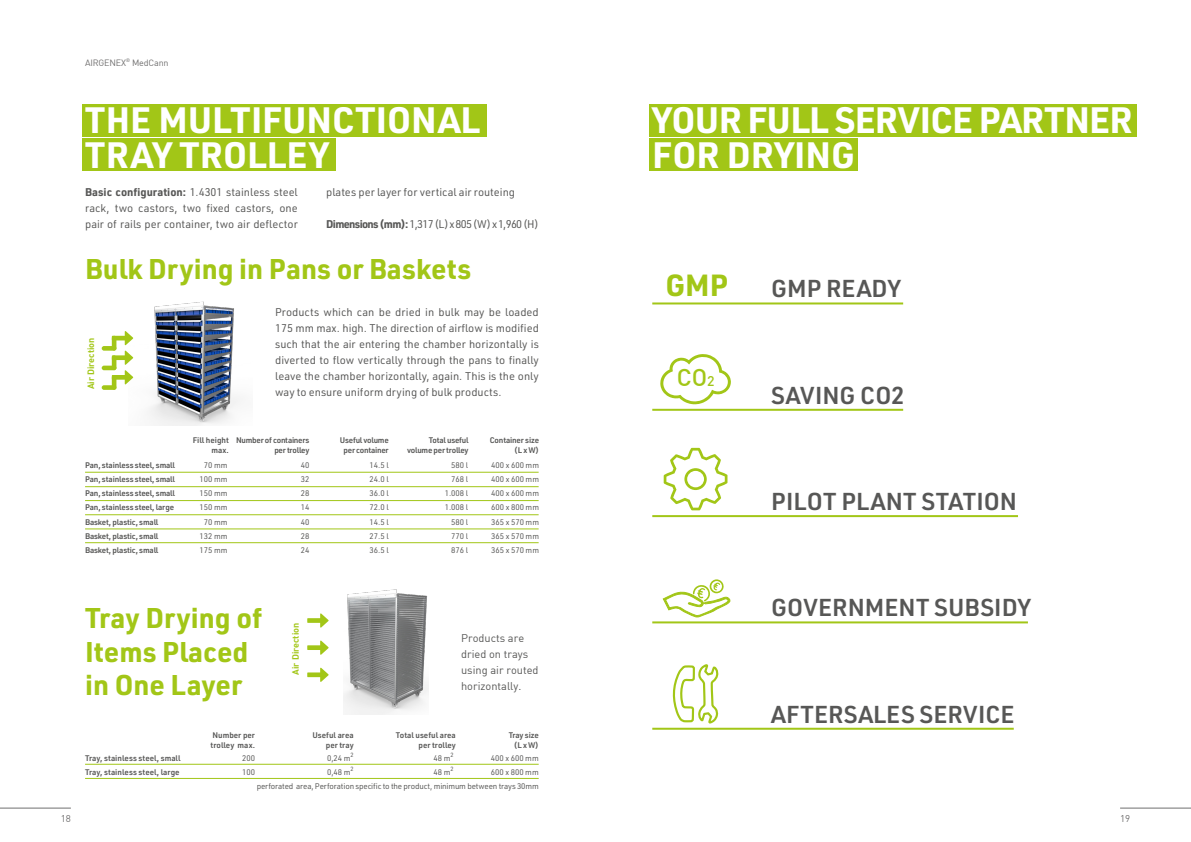
<style>
.page{position:relative;width:1191px;height:842px;background:#fff}
.page>*{position:absolute;margin:0;border:0;box-sizing:border-box;transform-origin:0 0}
.t1{font:700 36px/34.2px "URWDIN";letter-spacing:-.02em;color:#fff}
.t2{font:700 36px/34.2px "URWDIN";color:#fff}
.t3{font:700 30px "URWDIN";color:#a2c617}
.t4{font:700 28px/33.6px "URWDIN";color:#a2c617}
.t5{font:600 24px "URWDIN";color:#575756}
.t6{font:500 23.9px "DIN";color:#a2c617}
.t7{font:11px/16px "URWDIN";color:#575756;text-align:justify}
.t8{font:11px/16px "DIN";color:#575756}
.t9{font:11px "URWDIN";letter-spacing:-.06em;color:#575756}
.t10{font:9.7px "DIN";color:#706f6f}
.t11{font:9px "DIN Bold";color:#a2c617}
.t12{font:9px "DIN";letter-spacing:-.02em;color:#706f6f}
.t13{font:600 8px/10px "URWDIN";letter-spacing:-.02em;color:#575756;text-align:right}
.t14{font:8px/14.2px "URWDIN";color:#575756;text-align:justify}
.t15{font:600 8px/10px "URWDIN";color:#575756;text-align:right}
.t16{font:8px "URWDIN";letter-spacing:-.02em;color:#575756}
.t17{font:6px "URWDIN";color:#575756}
.s1{font-weight:700}
.s2{font-size:13.9px}
</style>
<div class="page">
<hr style="left:0;top:808px;width:71px;height:1px;background:#706f6f">
<hr style="left:1120px;top:808px;width:71px;height:1px;background:#706f6f">
<div style="left:82px;top:104px;width:404px;height:33px;background:#a2c617"></div>
<div style="left:82px;top:138px;width:254px;height:33px;background:#a2c617"></div>
<div style="left:649px;top:104px;width:487px;height:33px;background:#a2c617"></div>
<div style="left:649px;top:138px;width:209px;height:33px;background:#a2c617"></div>
<img style="left:133px;top:301px;width:107px;height:125px">
<img style="left:344px;top:589px;width:84px;height:126px">
<hr style="left:85px;top:472px;width:453px;height:1px;background:#a2c617">
<hr style="left:85px;top:486px;width:453px;height:1px;background:#a2c617">
<hr style="left:85px;top:500px;width:453px;height:1px;background:#a2c617">
<hr style="left:85px;top:529px;width:453px;height:1px;background:#a2c617">
<hr style="left:85px;top:542px;width:453px;height:1px;background:#a2c617">
<hr style="left:85px;top:764px;width:454px;height:1px;background:#a2c617">
<hr style="left:85px;top:778px;width:454px;height:1px;background:#a2c617">
<svg style="left:307px;top:613px;width:22px;height:15px"></svg>
<svg style="left:307px;top:640px;width:22px;height:15px"></svg>
<svg style="left:307px;top:667px;width:22px;height:15px"></svg>
<div style="left:102px;top:346px;width:14px;height:5px;background:#a2c617;border-radius:2px"></div>
<hr style="left:102px;top:366px;width:14px;height:4px;background:#a2c617;border-radius:2px">
<div style="left:102px;top:385px;width:14px;height:5px;background:#a2c617;border-radius:2px"></div>
<hr style="left:112px;top:375px;width:4px;height:15px;background:#a2c617;border-radius:2px">
<svg style="left:112px;top:331px;width:21px;height:54px"></svg>
<hr style="left:85px;top:514px;width:453px;height:1px;background:#a2c617">
<hr style="left:652px;top:302px;width:251px;height:2px;background:#a2c617">
<hr style="left:652px;top:621px;width:376px;height:2px;background:#a2c617">
<svg style="left:662px;top:448px;width:69px;height:276px"></svg>
<hr style="left:652px;top:728px;width:361px;height:2px;background:#a2c617">
<svg style="left:660px;top:354px;width:71px;height:50px"></svg>
<hr style="left:652px;top:409px;width:251px;height:2px;background:#a2c617">
<hr style="left:652px;top:515px;width:366px;height:2px;background:#a2c617">
<p class="t12" style="left:85px;top:57px;width:85px">AIRGENEX<sup>®</sup> MedCann</p>
<h1 class="t2" style="left:85px;top:102px;width:396px">THE MULTIFUNCTIONAL<br>TRAY TROLLEY</h1>
<h1 class="t1" style="left:652px;top:102px;width:482px">YOUR FULL SERVICE PARTNER<br>FOR DRYING</h1>
<p class="t7" style="left:85px;top:184px;width:214px"><span class="s1">Basic configuration:</span> 1.4301 stainless steel rack, two castors, two fixed castors, one pair of rails per container, two air deflector</p>
<p class="t7" style="left:326px;top:184px;width:190px">plates per layer for vertical air routeing</p>
<p class="t9" style="left:326px;top:217px;width:214px"><span class="s1">Dimensions (mm):</span> 1,317 (L) x 805 (W) x 1,960 (H)</p>
<h3 class="t4" style="left:85px;top:251px;width:388px">Bulk Drying in Pans or Baskets</h3>
<p class="t7" style="left:275px;top:303px;width:265px">Products which can be dried in bulk may be loaded 175 mm max. high. The direction of airflow is modified such that the air entering the chamber horizontally is diverted to flow vertically through the pans to finally leave the chamber horizontally, again. This is the only way to ensure uniform drying of bulk products.</p>
<p class="t11" style="left:85px;top:389px;width:53px;rotate:-90deg">Air Direction</p>
<p class="t15" style="left:193px;top:435px;width:38px">Fill height max.</p>
<p class="t13" style="left:236px;top:435px;width:75px">Number of containers per trolley</p>
<p class="t13" style="left:340px;top:435px;width:50px;text-align:center">Useful volume per container</p>
<p class="t13" style="left:490px;top:435px;width:51px">Container size )L x W(</p>
<p class="t13" style="left:407px;top:435px;width:63px">Total useful volume per trolley</p>
<h2 class="t3" style="left:665px;top:264px;width:64px">GMP</h2>
<h3 class="t5" style="left:771px;top:272px;width:131px">GMP READY</h3>
<h3 class="t6" style="left:676px;top:362px;width:39px">CO<span class="s2">2</span></h3>
<h3 class="t5" style="left:771px;top:379px;width:135px">SAVING CO2</h3>
<p class="t14" style="left:200px;top:458px;width:30px;text-align:center">70 mm<br>100 mm<br>150 mm</p>
<p class="t14" style="left:200px;top:514px;width:30px;text-align:center">70 mm<br>132 mm</p>
<p class="t14" style="left:301px;top:458px;width:10px">40<br>32<br>28</p>
<p class="t14" style="left:301px;top:514px;width:10px">40</p>
<p class="t14" style="left:445px;top:458px;width:25px;text-align:right">580 l<br>768 l<br>1.008 l</p>
<p class="t14" style="left:451px;top:514px;width:18px">580 l 770 l 876 l</p>
<p class="t14" style="left:491px;top:458px;width:49px">400 x 600 mm 400 x 600 mm 400 x 600 mm</p>
<p class="t14" style="left:491px;top:514px;width:49px">365 x 570 mm 365 x 570 mm 365 x 570 mm</p>
<p class="t13" style="left:85px;top:457px;width:91px;line-height:14.2px;text-align:justify">Pan, stainless steel, small Pan, stainless steel, small Pan, stainless steel, small</p>
<p class="t13" style="left:85px;top:516px;width:75px">Basket, plastic, small</p>
<p class="t14" style="left:369px;top:458px;width:21px">14.5 l 24.0 l 36.0 l</p>
<p class="t14" style="left:369px;top:514px;width:21px">14.5 l 27.5 l 36.5 l</p>
<p class="t13" style="left:85px;top:502px;width:91px">Pan, stainless steel, large</p>
<p class="t14" style="left:200px;top:500px;width:30px">150 mm</p>
<p class="t14" style="left:301px;top:500px;width:10px">14</p>
<p class="t14" style="left:369px;top:500px;width:21px">72.0 l</p>
<p class="t14" style="left:445px;top:500px;width:25px">1.008 l</p>
<p class="t14" style="left:491px;top:500px;width:49px">600 x 800 mm</p>
<h3 class="t5" style="left:771px;top:485px;width:247px">PILOT PLANT STATION</h3>
<p class="t13" style="left:85px;top:530px;width:75px">Basket, plastic, small</p>
<p class="t14" style="left:301px;top:528px;width:10px">28</p>
<p class="t13" style="left:85px;top:545px;width:75px">Basket, plastic, small</p>
<p class="t14" style="left:200px;top:543px;width:30px">175 mm</p>
<p class="t14" style="left:301px;top:543px;width:10px">24</p>
<h3 class="t4" style="left:85px;top:600px;width:178px">Tray Drying of<br>Items Placed in One Layer</h3>
<p class="t11" style="left:290px;top:675px;width:53px;rotate:-90deg">Air Direction</p>
<p class="t8" style="left:461px;top:630px;width:79px">Products are dried on trays using air routed horizontally.</p>
<p class="t15" style="left:211px;top:730px;width:46px;text-align:left">Number per trolley max.</p>
<p class="t15" style="left:312px;top:730px;width:43px">Useful area per tray</p>
<p class="t15" style="left:396px;top:730px;width:61px">Total useful area per trolley</p>
<p class="t13" style="left:509px;top:730px;width:32px">Tray size )L x W(</p>
<p class="t14" style="left:327px;top:750px;width:25px">0,24 m</p>
<p class="t17" style="left:350px;top:750px;width:5px">2</p>
<p class="t17" style="left:450px;top:750px;width:5px">2</p>
<p class="t14" style="left:433px;top:750px;width:18px">48 m</p>
<p class="t17" style="left:450px;top:765px;width:5px">2</p>
<p class="t14" style="left:491px;top:750px;width:49px">400 x 600 mm<br>600 x 800 mm</p>
<p class="t15" style="left:85px;top:750px;width:97px;line-height:14.2px;text-align:left">Tray, stainless steel, small<br>Tray, stainless steel, large</p>
<p class="t14" style="left:242px;top:750px;width:14px">200<br>100</p>
<p class="t17" style="left:350px;top:765px;width:5px">2</p>
<p class="t14" style="left:327px;top:764px;width:25px">0,48 m</p>
<p class="t14" style="left:433px;top:764px;width:18px">48 m</p>
<p class="t16" style="left:257px;top:781px;width:283px">perforated area, Perforation specific to the product, minimum between trays 30mm</p>
<h3 class="t5" style="left:771px;top:591px;width:261px">GOVERNMENT SUBSIDY</h3>
<h3 class="t5" style="left:771px;top:698px;width:245px">AFTERSALES SERVICE</h3>
<p class="t10" style="left:61px;top:813px;width:12px">18</p>
<p class="t10" style="left:1120px;top:813px;width:12px">19</p>
</div>
